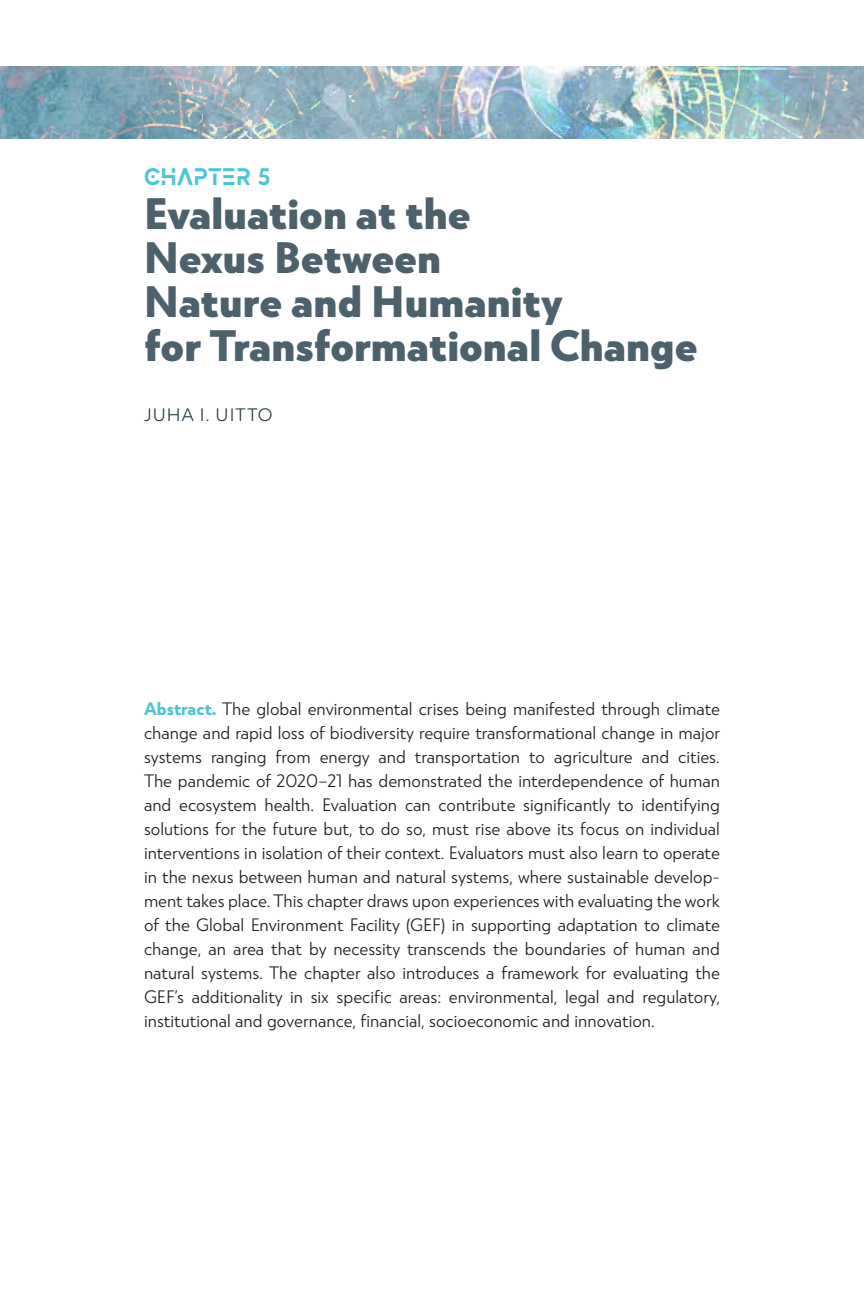
<style>
.page{position:relative;width:864px;height:1296px;background:#fff}
.page>*{position:absolute;margin:0;border:0;box-sizing:border-box;transform-origin:0 0}
.t1{font:900 44px/44px "Atlan";color:#4c616c}
.t2{font:700 24px "MADE Evolve Sans EVO";letter-spacing:.02em;color:#4dc5d5}
.t3{font:300 18px/24px "Atlan";color:#231f20;text-align:justify}
.t4{font:300 18px "Atlan";letter-spacing:.06em;color:#243842}
.s1{font-weight:700;color:#4dc5d5}
</style>
<div class="page">
<img style="left:0;top:66px;width:864px;height:72px">
<h2 class="t2" style="left:144px;top:162px;width:128px">CHAPTER 5</h2>
<h1 class="t1" style="left:144px;top:191px;width:555px">Evaluation at the<br>Nexus Between<br>Nature and Humanity<br>for Transformational Change</h1>
<p class="t4" style="left:144px;top:405px;width:130px">JUHA I. UITTO</p>
<p class="t3" style="left:144px;top:696px;width:578px"><span class="s1">Abstract.</span> The global environmental crises being manifested through climate change and rapid loss of biodiversity require transformational change in major systems ranging from energy and transportation to agriculture and cities.<br>The pandemic of 2020–21 has demonstrated the interdependence of human and ecosystem health. Evaluation can contribute significantly to identifying solutions for the future but, to do so, must rise above its focus on individual interventions in isolation of their context. Evaluators must also learn to operate in the nexus between human and natural systems, where sustainable develop&shy;ment takes place. This chapter draws upon experiences with evaluating the work of the Global Environment Facility (GEF) in supporting adaptation to climate change, an area that by necessity transcends the boundaries of human and natural systems. The chapter also introduces a framework for evaluating the GEF’s additionality in six specific areas: environmental, legal and regulatory, institutional and governance, financial, socioeconomic and innovation.</p>
</div>
